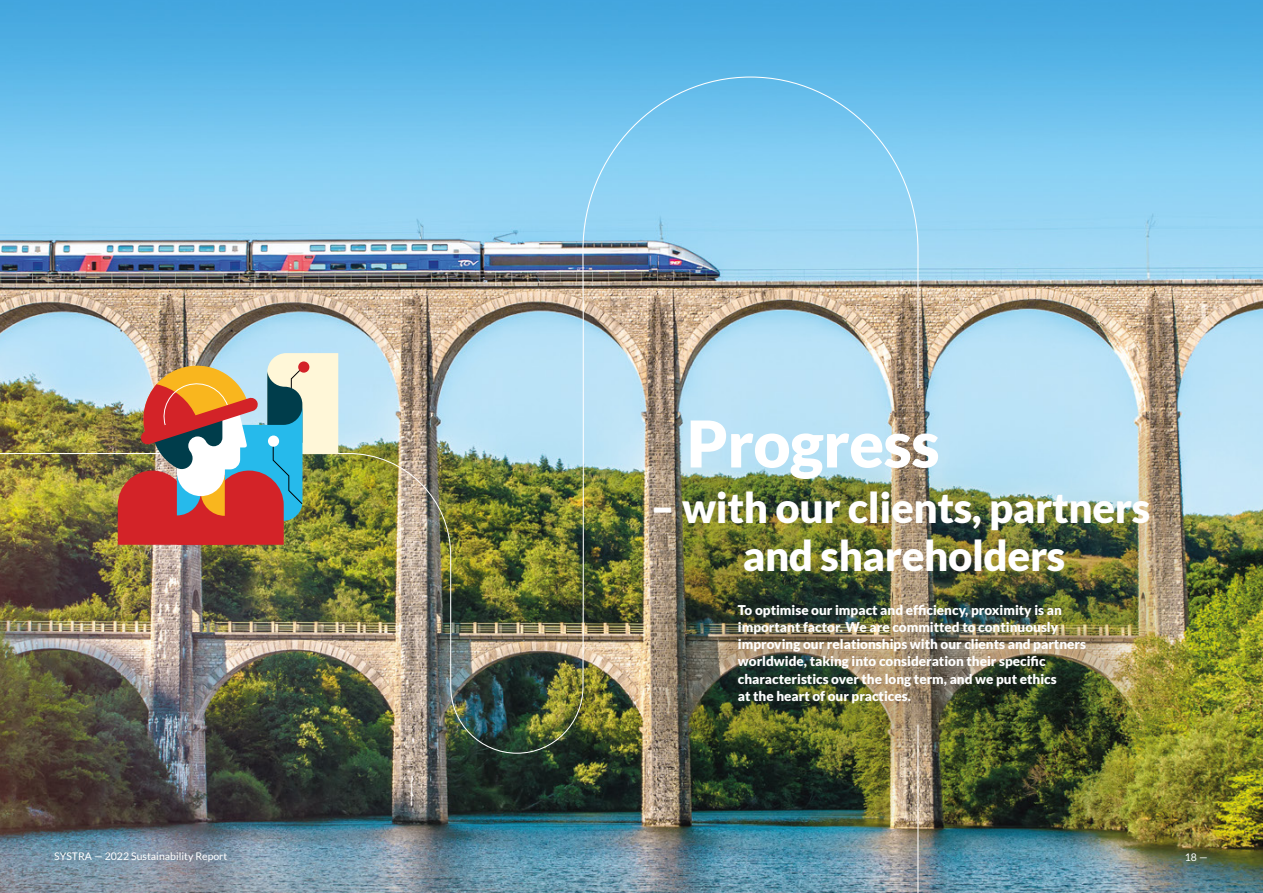
<style>
.page{position:relative;width:1263px;height:893px;background:#fff}
.page>*{position:absolute;margin:0;border:0;box-sizing:border-box;transform-origin:0 0}
.t1{font:900 64.5px "Lato";letter-spacing:-.01em;color:#fff}
.t2{font:900 42px/48px "Lato";letter-spacing:-.01em;color:#fff;text-align:center}
.t3{font:900 13.5px/17.2px "Lato";color:#fff}
.t4{font:10.5px "Lato";color:#fff}
</style>
<div class="page">
<img style="left:0;top:0;width:1263px;height:893px">
<img style="left:0;top:76px;width:919px;height:817px">
<hr style="left:917px;top:724px;width:1px;height:169px;background:#fff">
<img style="left:118px;top:353px;width:220px;height:192px">
<h1 class="t1" style="left:687px;top:416px;width:254px">Progress</h1>
<h2 class="t2" style="left:650px;top:486px;width:501px">– with our clients, partners and shareholders</h2>
<p class="t3" style="left:738px;top:601px;width:350px">To optimise our impact and efficiency, proximity is an important factor. We are committed to continuously improving our relationships with our clients and partners worldwide, taking into consideration their specific characteristics over the long term, and we put ethics<br>at the heart of our practices.</p>
<p class="t4" style="left:54px;top:852px;width:175px">SYSTRA — 2022 Sustainability Report</p>
<p class="t4" style="left:1185px;top:853px;width:24px">18 —</p>
</div>
